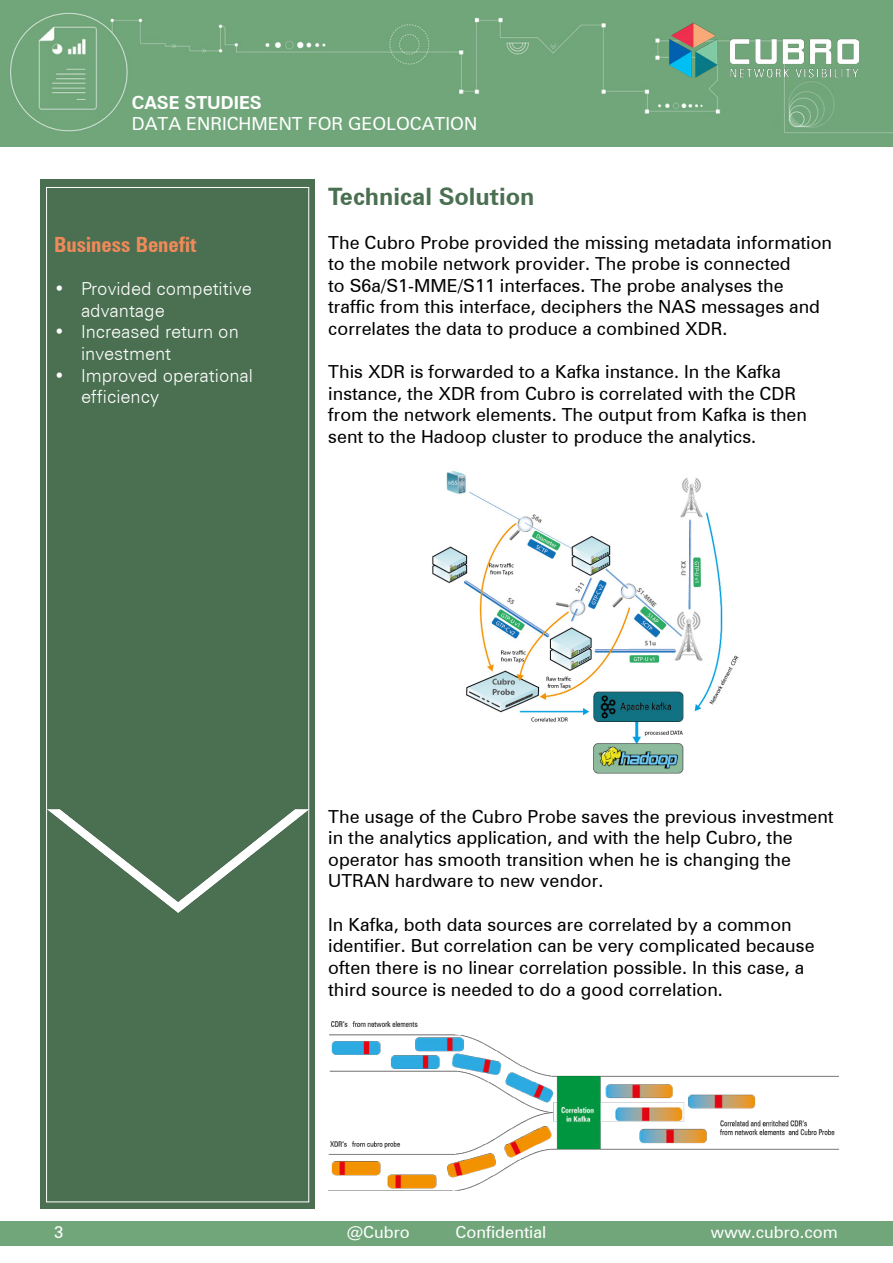
<style>
.page{position:relative;width:893px;height:1263px;background:#fff}
.page>*{position:absolute;margin:0;border:0;box-sizing:border-box;transform-origin:0 0}
.t1{font:700 24px "Zurich BT";color:#4a6f51}
.t2{font:700 condensed 21px "Zurich BT";color:#f18a5a}
.t3{font:18px/21.6px "Zurich BT";color:#000}
.t4{font:300 18px/21.6px "Zurich BT";color:#fff}
.t5{font:18px "Zurich BT";color:#fff}
.t6{font:700 18px "Zurich BT";color:#fff}
.t7{font:16.5px "Zurich BT";color:#fff}
</style>
<div class="page">
<div style="left:0;top:0;width:893px;height:147px;background:#71a67a"></div>
<div style="left:0;top:1221px;width:893px;height:25px;background:#71a67a"></div>
<div style="left:41px;top:180px;width:274px;height:1029px;background:#4a6f51"></div>
<div style="left:46px;top:187px;width:263px;height:1015px;background:#4a6f51;border:1px solid #fff"></div>
<img style="left:669px;top:17px;width:189px;height:65px">
<img style="left:432px;top:471px;width:307px;height:303px">
<img style="left:328px;top:1021px;width:511px;height:169px">
<img style="left:46px;top:801px;width:263px;height:120px">
<p class="t6" style="left:132px;top:91px;width:131px">CASE STUDIES</p>
<p class="t5" style="left:132px;top:113px;width:347px">DATA ENRICHMENT FOR GEOLOCATION</p>
<p class="t2" style="left:54px;top:232px;width:144px">Business Benefit</p>
<p class="t4" style="left:81px;top:278px;width:172px;text-indent:-27px">• Provided competitive advantage</p>
<p class="t4" style="left:81px;top:321px;width:159px;text-indent:-27px">• Increased return on investment</p>
<p class="t4" style="left:81px;top:364px;width:174px;text-indent:-27px">• Improved operational efficiency</p>
<h1 class="t1" style="left:328px;top:182px;width:208px">Technical Solution</h1>
<p class="t3" style="left:328px;top:231px;width:505px">The Cubro Probe provided the missing metadata information to the mobile network provider. The probe is connected<br>to S6a/S1-MME/S11 interfaces. The probe analyses the traffic from this interface, deciphers the NAS messages and correlates the data to produce a combined XDR.</p>
<p class="t3" style="left:328px;top:361px;width:480px">This XDR is forwarded to a Kafka instance. In the Kafka instance, the XDR from Cubro is correlated with the CDR from the network elements. The output from Kafka is then sent to the Hadoop cluster to produce the analytics.</p>
<p class="t3" style="left:328px;top:805px;width:507px">The usage of the Cubro Probe saves the previous investment in the analytics application, and with the help Cubro, the operator has smooth transition when he is changing the UTRAN hardware to new vendor.</p>
<p class="t3" style="left:328px;top:913px;width:488px">In Kafka, both data sources are correlated by a common identifier. But correlation can be very complicated because often there is no linear correlation possible. In this case, a third source is needed to do a good correlation.</p>
<p class="t7" style="left:54px;top:1222px;width:11px">3</p>
<p class="t7" style="left:347px;top:1222px;width:65px">@Cubro</p>
<p class="t7" style="left:456px;top:1222px;width:92px">Confidential</p>
<p class="t7" style="left:711px;top:1222px;width:128px">www.cubro.com</p>
</div>
